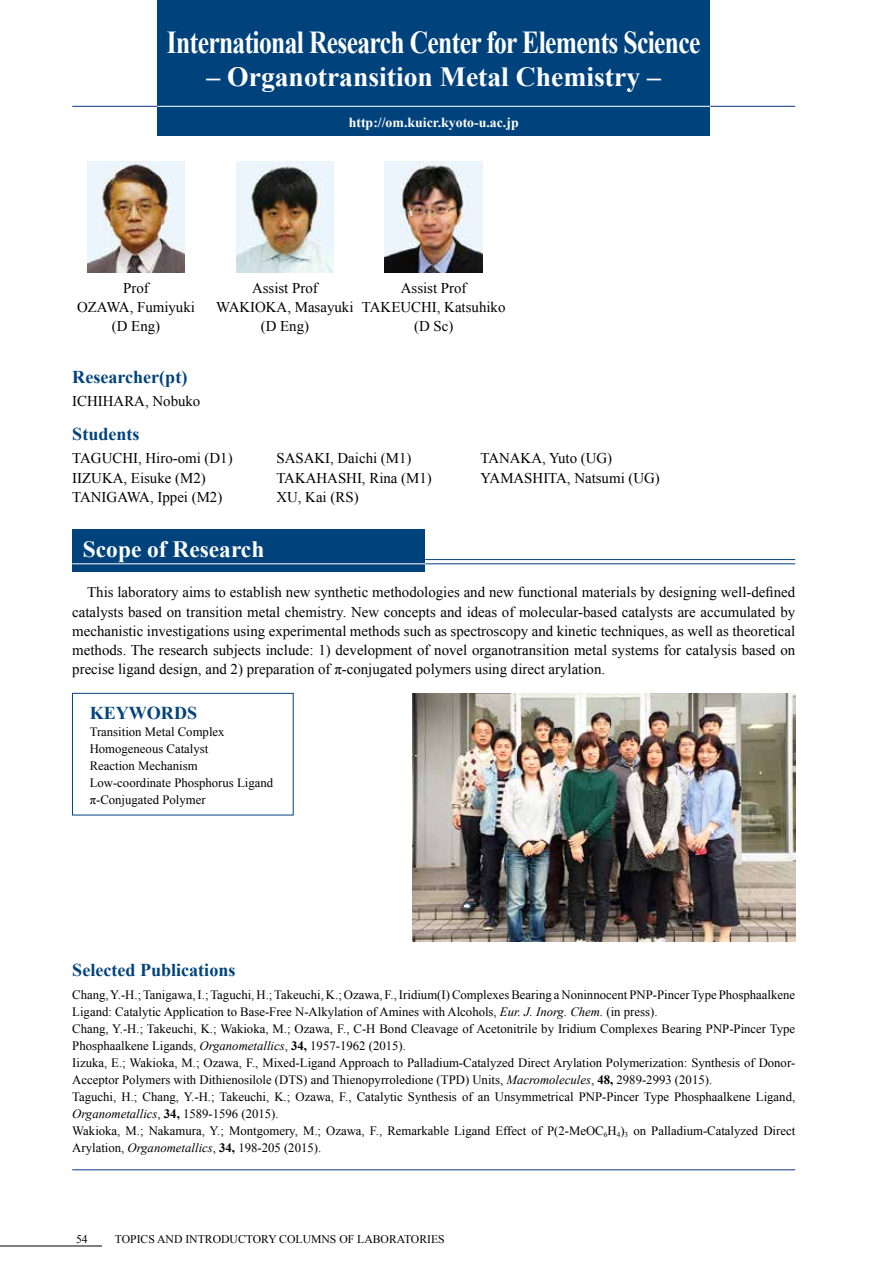
<style>
.page{position:relative;width:893px;height:1263px;background:#fff}
.page>*{position:absolute;margin:0;border:0;box-sizing:border-box;transform-origin:0 0}
.t1{font:700 31.95px "Times New Roman";letter-spacing:-.025em;color:#fff;scale:.8 1}
.t2{font:700 27.6px "Times New Roman";color:#fff}
.t3{font:700 23.4px "Times New Roman";color:#fff}
.t4{font:700 18px "Times New Roman";color:#00437c}
.t5{font:14.85px/19.2px "Times New Roman";color:#000;text-align:center}
.t6{font:700 13.8px "Times New Roman";color:#fff}
.t7{font:12.75px/17px "Times New Roman";color:#000}
.t8{font:11.7px "Times New Roman";color:#000}
.s1{font-style:italic}
.s2{font-weight:700}
</style>
<div class="page">
<div style="left:157px;top:0;width:553px;height:136px;background:#00437c"></div>
<hr style="left:72px;top:106px;width:85px;height:1px;background:#0c3388">
<hr style="left:710px;top:106px;width:85px;height:1px;background:#0c3388">
<hr style="left:72px;top:1169px;width:723px;height:1px;background:#0c3388">
<hr style="left:157px;top:106px;width:553px;height:1px;background:#fff">
<hr style="left:0;top:1246px;width:102px;height:1px;background:#000">
<img style="left:87px;top:162px;width:98px;height:110px">
<img style="left:385px;top:162px;width:98px;height:110px">
<img style="left:236px;top:162px;width:98px;height:110px">
<div style="left:72px;top:529px;width:353px;height:43px;background:#00437c"></div>
<hr style="left:425px;top:559px;width:370px;height:1px;background:#00437c">
<hr style="left:425px;top:563px;width:370px;height:1px;background:#00437c">
<hr style="left:72px;top:563px;width:353px;height:1px;background:#fff">
<img style="left:412px;top:693px;width:383px;height:249px">
<div style="left:72px;top:693px;width:221px;height:122px;border:1px solid #00437c"></div>
<h1 class="t1" style="left:167px;top:20px;width:668px">International Research Center for Elements Science</h1>
<h2 class="t2" style="left:206px;top:58px;width:456px">– Organotransition Metal Chemistry –</h2>
<p class="t6" style="left:349px;top:113px;width:171px">http://om.kuicr.kyoto-u.ac.jp</p>
<p class="t5" style="left:77px;top:278px;width:119px">Prof<br>OZAWA, Fumiyuki (D Eng)</p>
<p class="t5" style="left:216px;top:278px;width:139px">Assist Prof<br>WAKIOKA, Masayuki (D Eng)</p>
<p class="t5" style="left:362px;top:278px;width:145px">Assist Prof<br>TAKEUCHI, Katsuhiko (D Sc)</p>
<h3 class="t4" style="left:72px;top:364px;width:117px">Researcher(pt)</h3>
<p class="t5" style="left:72px;top:391px;width:130px">ICHIHARA, Nobuko</p>
<h3 class="t4" style="left:72px;top:422px;width:69px">Students</h3>
<p class="t5" style="left:72px;top:449px;width:162px">TAGUCHI, Hiro-omi (D1)</p>
<p class="t5" style="left:276px;top:449px;width:137px">SASAKI, Daichi (M1)</p>
<p class="t5" style="left:480px;top:449px;width:133px">TANAKA, Yuto (UG)</p>
<p class="t5" style="left:72px;top:468px;width:135px">IIZUKA, Eisuke (M2)</p>
<p class="t5" style="left:276px;top:468px;width:157px">TAKAHASHI, Rina (M1)</p>
<p class="t5" style="left:480px;top:468px;width:181px">YAMASHITA, Natsumi (UG)</p>
<p class="t5" style="left:72px;top:487px;width:152px">TANIGAWA, Ippei (M2)</p>
<p class="t5" style="left:276px;top:487px;width:84px">XU, Kai (RS)</p>
<h3 class="t3" style="left:83px;top:533px;width:183px">Scope of Research</h3>
<p class="t5" style="left:72px;top:583px;width:724px;text-align:justify;text-indent:15px">This laboratory aims to establish new synthetic methodologies and new functional materials by designing well-defined catalysts based on transition metal chemistry. New concepts and ideas of molecular-based catalysts are accumulated by mechanistic investigations using experimental methods such as spectroscopy and kinetic techniques, as well as theoretical methods. The research subjects include: 1) development of novel organotransition metal systems for catalysis based on precise ligand design, and 2) preparation of π-conjugated polymers using direct arylation.</p>
<h3 class="t4" style="left:90px;top:701px;width:109px">KEYWORDS</h3>
<p class="t7" style="left:90px;top:723px;width:185px">Transition Metal Complex<br>Homogeneous Catalyst<br>Reaction Mechanism<br>Low-coordinate Phosphorus Ligand π-Conjugated Polymer</p>
<h3 class="t4" style="left:72px;top:957px;width:165px">Selected Publications</h3>
<p class="t7" style="left:72px;top:986px;width:724px">Chang, Y.-H.; Tanigawa, I.; Taguchi, H.; Takeuchi, K.; Ozawa, F., Iridium(I) Complexes Bearing a Noninnocent PNP-Pincer Type Phosphaalkene Ligand: Catalytic Application to Base-Free N-Alkylation of Amines with Alcohols, <span class="s1">Eur. J. Inorg. Chem.</span> (in press).<br>Chang, Y.-H.; Takeuchi, K.; Wakioka, M.; Ozawa, F., C-H Bond Cleavage of Acetonitrile by Iridium Complexes Bearing PNP-Pincer Type Phosphaalkene Ligands, <span class="s1">Organometallics</span>, <span class="s2">34,</span> 1957-1962 (2015).<br>Iizuka, E.; Wakioka, M.; Ozawa, F., Mixed-Ligand Approach to Palladium-Catalyzed Direct Arylation Polymerization: Synthesis of Donor-Acceptor Polymers with Dithienosilole (DTS) and Thienopyrroledione (TPD) Units, <span class="s1">Macromolecules</span>, <span class="s2">48,</span> 2989-2993 (2015).<br>Taguchi, H.; Chang, Y.-H.; Takeuchi, K.; Ozawa, F., Catalytic Synthesis of an Unsymmetrical PNP-Pincer Type Phosphaalkene Ligand, <span class="s1">Organometallics</span>, <span class="s2">34,</span> 1589-1596 (2015).<br>Wakioka, M.; Nakamura, Y.; Montgomery, M.; Ozawa, F., Remarkable Ligand Effect of P(2-MeOC<sub>6</sub>H<sub>4</sub>)<sub>3</sub> on Palladium-Catalyzed Direct Arylation, <span class="s1">Organometallics</span>, <span class="s2">34,</span> 198-205 (2015).</p>
<p class="t8" style="left:76px;top:1231px;width:13px">54</p>
<p class="t8" style="left:115px;top:1231px;width:331px">TOPICS AND INTRODUCTORY COLUMNS OF LABORATORIES</p>
</div>
